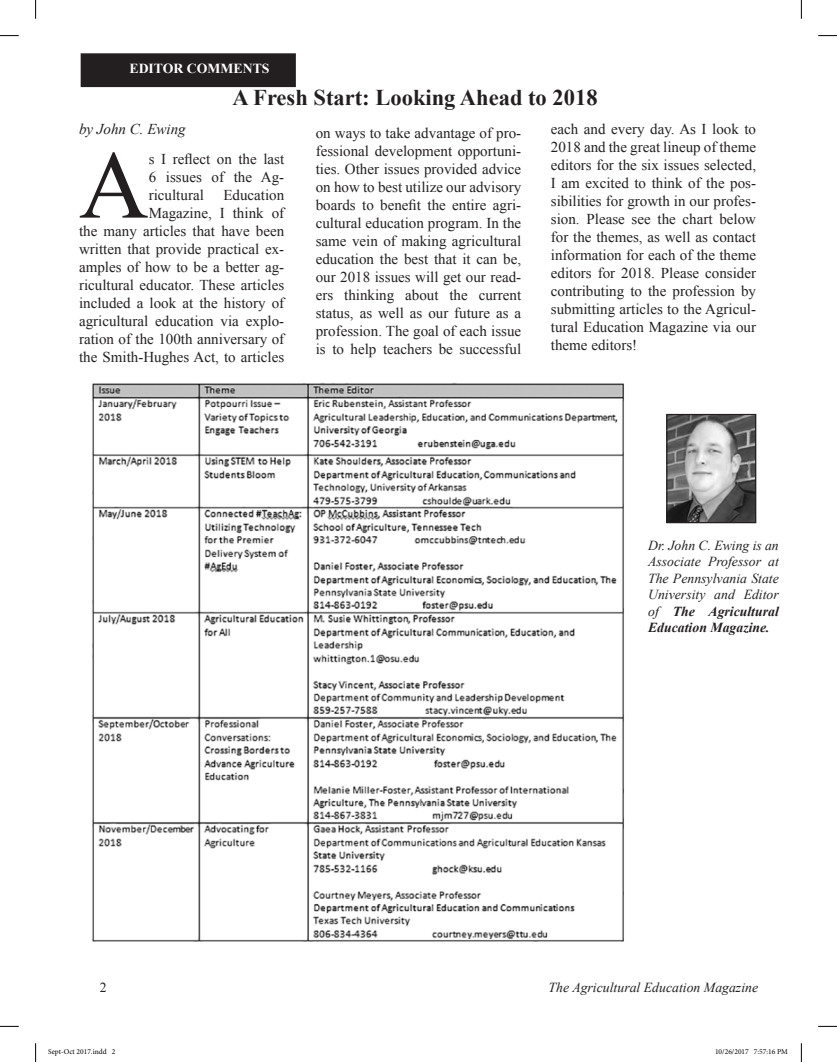
<style>
.page{position:relative;width:837px;height:1062px;background:#fff}
.page>*{position:absolute;margin:0;border:0;box-sizing:border-box;transform-origin:0 0}
.t1{font:96.5px "Times New Roman";color:#231f20}
.t2{font:700 22.5px "Times New Roman";color:#231f20}
.t3{font:15px/18px "Times New Roman";color:#231f20;text-align:justify}
.t4{font:italic 15px "Times New Roman";color:#231f20}
.t5{font:italic 13.75px/16.5px "Times New Roman";color:#231f20;text-align:justify}
.t6{font:700 13.75px "Times New Roman";color:#fff}
.t7{font:13.75px "Times New Roman";color:#231f20}
.t8{font:7.5px "Minion Pro";color:#000}
.s1{font-weight:700}
</style>
<div class="page">
<img style="left:668px;top:416px;width:86px;height:105px">
<div style="left:666px;top:414px;width:90px;height:109px;border:1px solid #231f20"></div>
<div style="left:81px;top:54px;width:214px;height:32px;background:#231f20"></div>
<div style="left:81px;top:53px;width:215px;height:34px;border:1px solid #231f20"></div>
<img style="left:92px;top:383px;width:532px;height:559px">
<svg style="left:0;top:35px;width:19px;height:1px"></svg>
<svg style="left:818px;top:35px;width:18px;height:1px"></svg>
<svg style="left:0;top:1025px;width:19px;height:1px"></svg>
<svg style="left:818px;top:1025px;width:18px;height:1px"></svg>
<svg style="left:35px;top:0;width:1px;height:19px"></svg>
<svg style="left:35px;top:1043px;width:1px;height:18px"></svg>
<svg style="left:800px;top:0;width:1px;height:19px"></svg>
<svg style="left:800px;top:1043px;width:1px;height:18px"></svg>
<p class="t6" style="left:129px;top:59px;width:141px">EDITOR COMMENTS</p>
<h2 class="t2" style="left:232px;top:81px;width:366px">A Fresh Start: Looking Ahead to 2018</h2>
<p class="t4" style="left:79px;top:119px;width:108px">by John C. Ewing</p>
<h1 class="t1" style="left:79px;top:120px;width:71px">A</h1>
<p class="t3" style="left:149px;top:149px;width:137px">s I reflect on the last 6 issues of the Ag&shy;ricultural</p>
<p class="t3" style="left:315px;top:124px;width:207px">on ways to take advantage of pro&shy;fessional development opportuni&shy;ties. Other issues provided advice on how to best utilize our advisory boards to benefit the entire agri&shy;cultural education program. In the same vein of making agricultural education the best that it can be, our 2018 issues will get our read&shy;ers thinking about the current status, as well as our future as a profession. The goal of each issue is to help teachers be successful</p>
<p class="t3" style="left:550px;top:120px;width:207px">each and every day. As I look to 2018 and the great lineup of theme editors for the six issues selected, I am excited to think of the pos&shy;sibilities for growth in our profes&shy;sion. Please see the chart below for the themes, as well as contact information for each of the theme editors for 2018. Please consider contributing to the profession by submitting articles to the Agricul&shy;tural Education Magazine via our theme editors!</p>
<p class="t3" style="left:79px;top:185px;width:207px;text-align:right">Education<br>Magazine, I think of<br>the many articles that have been written that provide practical ex&shy;amples of how to be a better ag&shy;ricultural educator. These articles included a look at the history of agricultural education via explo&shy;ration of the 100th anniversary of the Smith-Hughes Act, to articles</p>
<p class="t5" style="left:647px;top:536px;width:132px">Dr. John C. Ewing is an Associate Professor at The Pennsylvania State University and Editor of <span class="s1">The Agricultural Education Magazine.</span></p>
<p class="t7" style="left:100px;top:977px;width:8px">2</p>
<p class="t5" style="left:548px;top:978px;width:211px">The Agricultural Education Magazine</p>
<p class="t8" style="left:48px;top:1046px;width:69px">Sept-Oct 2017.indd 2</p>
<p class="t8" style="left:714px;top:1046px;width:74px">10/26/2017 7:57:16 PM</p>
</div>
